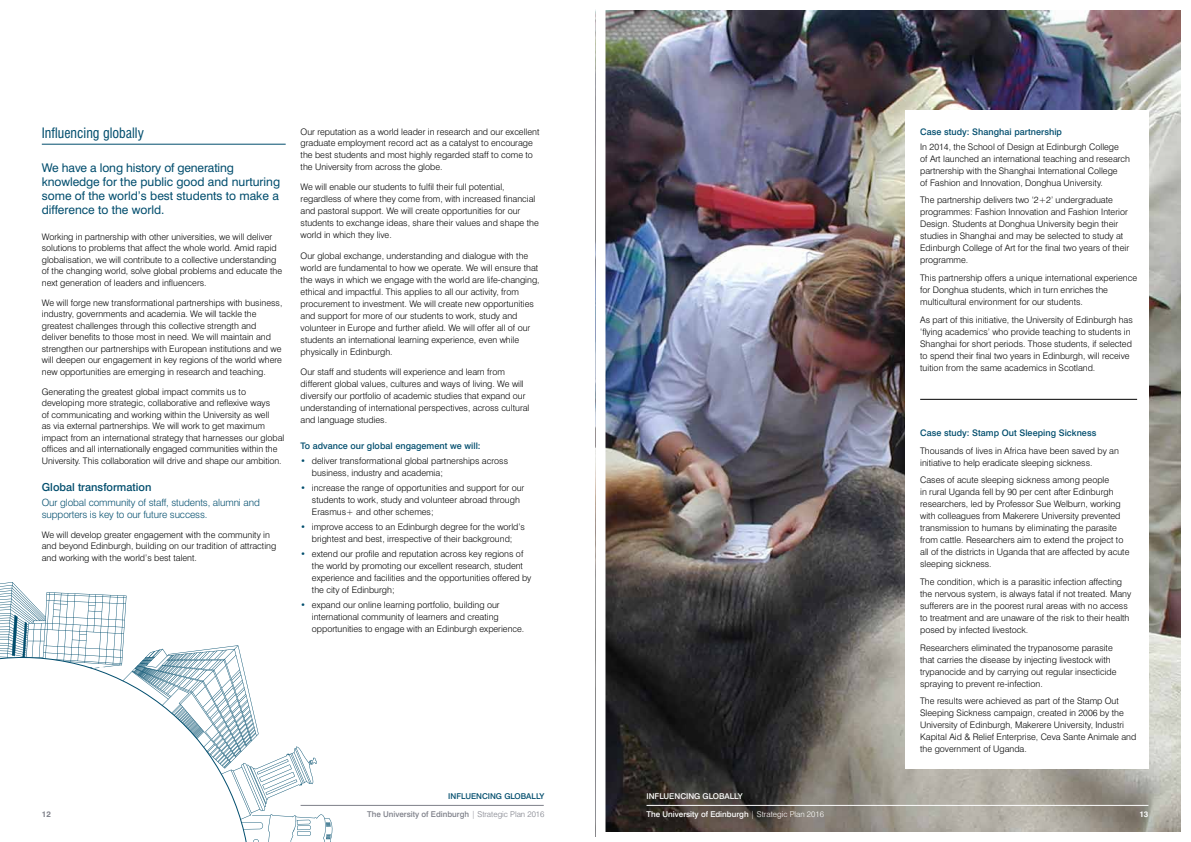
<style>
.page{position:relative;width:1191px;height:842px;background:#fff}
.page>*{position:absolute;margin:0;border:0;box-sizing:border-box;transform-origin:0 0}
.t1{font:condensed 14px "Swiss 721 BT";color:#004d6d}
.t2{font:12px/14px "Swiss 721 BT";color:#004d6d}
.t3{font:500 11px "Swiss 721 BT";color:#004d6d}
.t4{font:300 10px/12px "Swiss 721 BT";letter-spacing:-.01em;color:#004d6d}
.t5{font:300 9px/12px "Swiss 721 BT";color:#000}
.t6{font:500 9px "Swiss 721 BT";letter-spacing:.005em;color:#004d6d}
.t7{font:500 8px "Swiss 721 BT";color:#fff}
.t8{font:500 8px "Swiss 721 BT";color:#7d7f88}
.t9{font:500 8px "Swiss 721 BT";color:#004d6d}
.t10{font:700 8px "Swiss 721 BT";color:#fff}
.t11{font:700 8px "Swiss 721 BT";color:#7d7f88}
.s1{color:#004d6d}
.s2{font-weight:300}
</style>
<div class="page">
<img style="left:606px;top:11px;width:574px;height:820px">
<div style="left:595px;top:0;width:596px;height:842px;border:10px solid #fff"></div>
<hr style="left:42px;top:144px;width:244px;height:1px;background:#004d6d">
<div style="left:904px;top:111px;width:244px;height:658px;background:#fff"></div>
<hr style="left:920px;top:399px;width:217px;height:1px;background:#000">
<svg style="left:0;top:582px;width:358px;height:260px"></svg>
<svg style="left:0;top:624px;width:284px;height:218px"></svg>
<hr style="left:646px;top:805px;width:502px;height:1px;background:#fff">
<hr style="left:300px;top:805px;width:244px;height:1px;background:#7d7f88">
<h1 class="t1" style="left:42px;top:125px;width:104px">Influencing globally</h1>
<h2 class="t2" style="left:42px;top:161px;width:240px">We have a long history of generating knowledge for the public good and nurturing some of the world’s best students to make a difference to the world.</h2>
<p class="t5" style="left:42px;top:231px;width:242px;line-height:11.5px">Working in partnership with other universities, we will deliver solutions to problems that affect the whole world. Amid rapid globalisation, we will contribute to a collective understanding of the changing world, solve global problems and educate the next generation of leaders and influencers.</p>
<p class="t5" style="left:42px;top:297px;width:242px;line-height:11.5px">We will forge new transformational partnerships with business, industry, governments and academia. We will tackle the greatest challenges through this collective strength and deliver benefits to those most in need. We will maintain and strengthen our partnerships with European institutions and we will deepen our engagement in key regions of the world where new opportunities are emerging in research and teaching.</p>
<p class="t5" style="left:42px;top:386px;width:244px;line-height:11.6px">Generating the greatest global impact commits us to developing more strategic, collaborative and reflexive ways<br>of communicating and working within the University as well<br>as via external partnerships. We will work to get maximum impact from an international strategy that harnesses our global offices and all internationally engaged communities within the University. This collaboration will drive and shape our ambition.</p>
<p class="t3" style="left:42px;top:480px;width:111px">Global transformation</p>
<p class="t4" style="left:42px;top:496px;width:219px">Our global community of staff, students, alumni and supporters is key to our future success.</p>
<p class="t5" style="left:42px;top:529px;width:236px;line-height:11.5px">We will develop greater engagement with the community in and beyond Edinburgh, building on our tradition of attracting and working with the world’s best talent.</p>
<p class="t5" style="left:300px;top:126px;width:240px;line-height:11.7px">Our reputation as a world leader in research and our excellent graduate employment record act as a catalyst to encourage the best students and most highly regarded staff to come to the University from across the globe.</p>
<p class="t5" style="left:300px;top:181px;width:240px">We will enable our students to fulfil their full potential, regardless of where they come from, with increased financial and pastoral support. We will create opportunities for our students to exchange ideas, share their values and shape the world in which they live.</p>
<p class="t5" style="left:300px;top:250px;width:240px">Our global exchange, understanding and dialogue with the world are fundamental to how we operate. We will ensure that the ways in which we engage with the world are life-changing, ethical and impactful. This applies to all our activity, from procurement to investment. We will create new opportunities and support for more of our students to work, study and volunteer in Europe and further afield. We will offer all of our students an international learning experience, even while physically in Edinburgh.</p>
<p class="t5" style="left:300px;top:366px;width:230px">Our staff and students will experience and learn from different global values, cultures and ways of living. We will diversify our portfolio of academic studies that expand our understanding of international perspectives, across cultural and language studies.</p>
<p class="t6" style="left:300px;top:441px;width:182px">To advance our global engagement we will:</p>
<p class="t5" style="left:312px;top:455px;width:198px;text-indent:-11px"><span class="s1">•</span> deliver transformational global partnerships across business, industry and academia;</p>
<p class="t5" style="left:312px;top:482px;width:214px;text-indent:-11px"><span class="s1">•</span> increase the range of opportunities and support for our students to work, study and volunteer abroad through<br>Erasmus+ and other schemes;</p>
<p class="t5" style="left:300px;top:521px;width:226px;text-align:center"><span class="s1">•</span> improve access to an Edinburgh degree for the world’s brightest and best, irrespective of their background;</p>
<p class="t5" style="left:312px;top:548px;width:221px;text-indent:-11px"><span class="s1">•</span> extend our profile and reputation across key regions of the world by promoting our excellent research, student experience and facilities and the opportunities offered by the city of Edinburgh;</p>
<p class="t5" style="left:312px;top:599px;width:214px;text-indent:-11px"><span class="s1">•</span> expand our online learning portfolio, building our international community of learners and creating opportunities to engage with an Edinburgh experience.</p>
<p class="t9" style="left:448px;top:791px;width:98px">INFLUENCING GLOBALLY</p>
<p class="t11" style="left:42px;top:809px;width:11px">12</p>
<p class="t8" style="left:367px;top:809px;width:179px">The University of Edinburgh <span class="s2">| Strategic Plan 2016</span></p>
<p class="t6" style="left:920px;top:126px;width:143px">Case study: Shanghai partnership</p>
<p class="t5" style="left:920px;top:140px;width:211px">In 2014, the School of Design at Edinburgh College<br>of Art launched an international teaching and research partnership with the Shanghai International College<br>of Fashion and Innovation, Donghua University.</p>
<p class="t5" style="left:920px;top:194px;width:210px">The partnership delivers two ‘2+2’ undergraduate programmes: Fashion Innovation and Fashion Interior Design. Students at Donghua University begin their studies in Shanghai and may be selected to study at Edinburgh College of Art for the final two years of their programme.</p>
<p class="t5" style="left:920px;top:272px;width:218px">This partnership offers a unique international experience for Donghua students, which in turn enriches the multicultural environment for our students.</p>
<p class="t5" style="left:920px;top:313px;width:214px">As part of this initiative, the University of Edinburgh has ‘flying academics’ who provide teaching to students in Shanghai for short periods. Those students, if selected to spend their final two years in Edinburgh, will receive tuition from the same academics in Scotland.</p>
<p class="t6" style="left:920px;top:427px;width:178px">Case study: Stamp Out Sleeping Sickness</p>
<p class="t5" style="left:920px;top:444px;width:200px">Thousands of lives in Africa have been saved by an initiative to help eradicate sleeping sickness.</p>
<p class="t5" style="left:920px;top:474px;width:211px">Cases of acute sleeping sickness among people<br>in rural Uganda fell by 90 per cent after Edinburgh researchers, led by Professor Sue Welburn, working with colleagues from Makerere University prevented transmission to humans by eliminating the parasite from cattle. Researchers aim to extend the project to all of the districts in Uganda that are affected by acute sleeping sickness.</p>
<p class="t5" style="left:920px;top:576px;width:212px">The condition, which is a parasitic infection affecting the nervous system, is always fatal if not treated. Many sufferers are in the poorest rural areas with no access to treatment and are unaware of the risk to their health posed by infected livestock.</p>
<p class="t5" style="left:920px;top:641px;width:198px">Researchers eliminated the trypanosome parasite that carries the disease by injecting livestock with trypanocide and by carrying out regular insecticide spraying to prevent re-infection.</p>
<p class="t5" style="left:920px;top:695px;width:218px">The results were achieved as part of the Stamp Out Sleeping Sickness campaign, created in 2006 by the University of Edinburgh, Makerere University, Industri Kapital Aid &amp; Relief Enterprise, Ceva Sante Animale and the government of Uganda.</p>
<p class="t7" style="left:646px;top:791px;width:98px">INFLUENCING GLOBALLY</p>
<p class="t7" style="left:646px;top:809px;width:179px">The University of Edinburgh <span class="s2">| Strategic Plan 2016</span></p>
<p class="t10" style="left:1139px;top:809px;width:11px">13</p>
</div>
